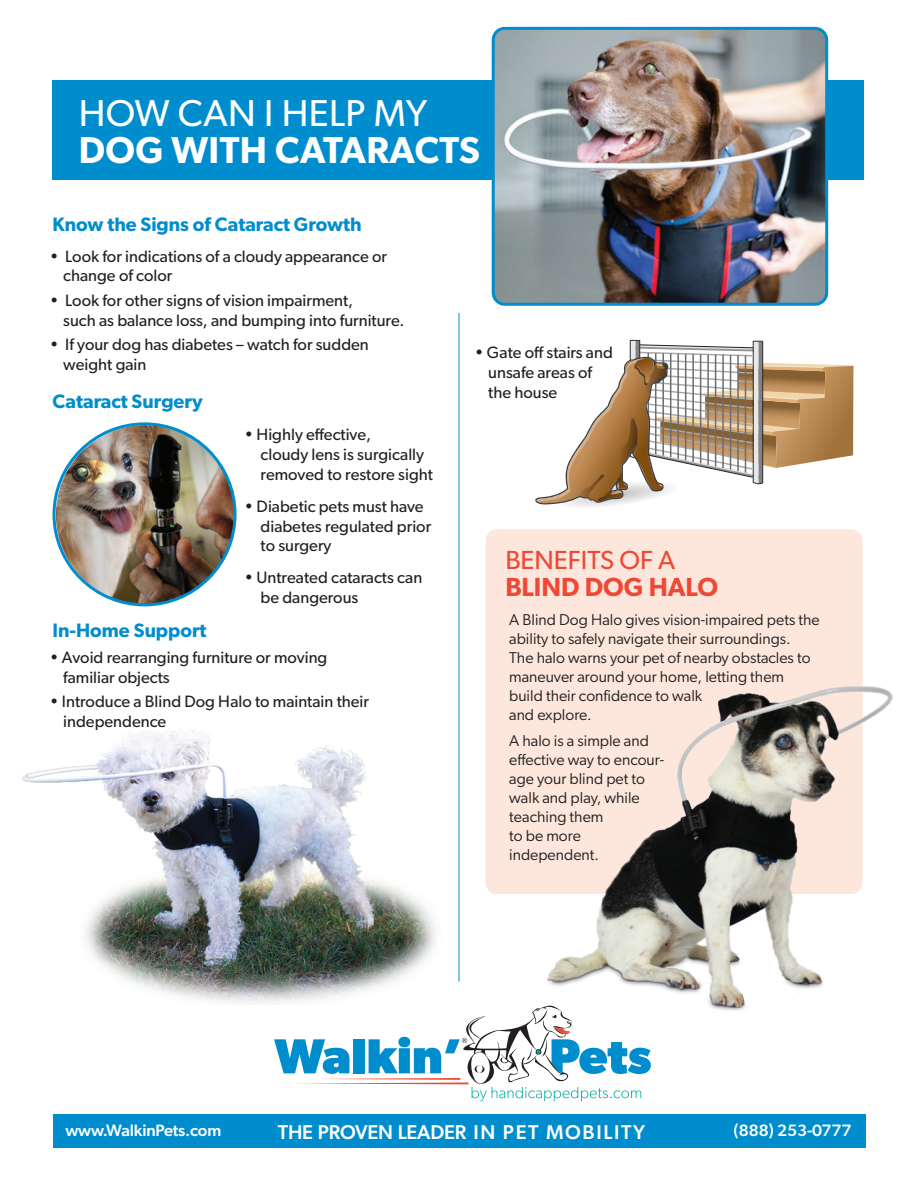
<style>
.page{position:relative;width:918px;height:1188px;background:#fff}
.page>*{position:absolute;margin:0;border:0;box-sizing:border-box;transform-origin:0 0}
.t1{font:600 37.5px "Gibson";letter-spacing:.01em;color:#fff}
.t2{font:37.5px "Gibson";letter-spacing:.01em;color:#fff}
.t3{font:600 26.25px "Gibson";color:#ef4835}
.t4{font:26.25px "Gibson";color:#ef4835}
.t5{font:500 20.1px "Gibson";letter-spacing:-.01em;color:#fff}
.t6{font:600 19.5px "Gibson";color:#008dce}
.t7{font:16.5px/19.8px "Gibson";color:#231f20}
.t8{font:500 16.5px "Gibson";letter-spacing:-.01em;color:#fff}
.t9{font:15.75px/18.9px "Gibson";color:#231f20}
</style>
<div class="page">
<svg style="left:535px;top:340px;width:319px;height:167px"></svg>
<div style="left:53px;top:81px;width:811px;height:99px;background:#008dce"></div>
<svg style="left:274px;top:1007px;width:377px;height:95px"></svg>
<img style="left:493px;top:31px;width:331px;height:271px">
<div style="left:492px;top:27px;width:336px;height:279px;border:3px solid #008dce;border-radius:12px"></div>
<hr style="left:459px;top:313px;width:1px;height:669px;background:#008dce">
<div style="left:485px;top:529px;width:378px;height:365px;background:#fde7dd;border-radius:11px"></div>
<div style="left:53px;top:1114px;width:813px;height:34px;background:#008dce"></div>
<img style="left:22px;top:730px;width:414px;height:273px">
<img style="left:56px;top:425px;width:179px;height:179px;border-radius:90px">
<img style="left:544px;top:685px;width:349px;height:328px">
<h1 class="t2" style="left:79px;top:90px;width:350px">HOW CAN I HELP MY</h1>
<h1 class="t1" style="left:79px;top:128px;width:403px">DOG WITH CATARACTS</h1>
<p class="t6" style="left:52px;top:212px;width:311px">Know the Signs of Cataract Growth</p>
<p class="t7" style="left:63px;top:246px;width:325px;text-indent:-13px">• Look for indications of a cloudy appearance or change of color</p>
<p class="t7" style="left:63px;top:290px;width:343px;text-indent:-13px">• Look for other signs of vision impairment,<br>such as balance loss, and bumping into furniture.</p>
<p class="t7" style="left:63px;top:334px;width:307px;text-indent:-13px">• If your dog has diabetes – watch for sudden weight gain</p>
<p class="t6" style="left:52px;top:389px;width:152px">Cataract Surgery</p>
<p class="t7" style="left:261px;top:425px;width:174px;text-indent:-16px">• Highly effective,<br>cloudy lens is surgically removed to restore sight</p>
<p class="t7" style="left:261px;top:496px;width:172px;text-indent:-16px">• Diabetic pets must have diabetes regulated prior to surgery</p>
<p class="t7" style="left:261px;top:567px;width:163px;text-indent:-16px">• Untreated cataracts can be dangerous</p>
<p class="t7" style="left:488px;top:342px;width:126px;text-indent:-13px">• Gate off stairs and unsafe areas of the house</p>
<h2 class="t4" style="left:505px;top:544px;width:171px">BENEFITS OF A</h2>
<h2 class="t3" style="left:505px;top:572px;width:214px">BLIND DOG HALO</h2>
<p class="t6" style="left:52px;top:618px;width:156px">In-Home Support</p>
<p class="t9" style="left:509px;top:610px;width:312px">A Blind Dog Halo gives vision-impaired pets the ability to safely navigate their surroundings.<br>The halo warns your pet of nearby obstacles to maneuver around your home, letting them build their confidence to walk<br>and explore.</p>
<p class="t9" style="left:509px;top:731px;width:156px">A halo is a simple and effective way to encour&shy;age your blind pet to walk and play, while teaching them<br>to be more independent.</p>
<p class="t7" style="left:63px;top:647px;width:266px;text-indent:-13px">• Avoid rearranging furniture or moving familiar objects</p>
<p class="t7" style="left:63px;top:691px;width:307px;text-indent:-13px">• Introduce a Blind Dog Halo to maintain their independence</p>
<p class="t8" style="left:65px;top:1121px;width:157px">www.WalkinPets.com</p>
<p class="t5" style="left:278px;top:1120px;width:369px">THE PROVEN LEADER IN PET MOBILITY</p>
<p class="t8" style="left:734px;top:1121px;width:119px">(888) 253-0777</p>
</div>
